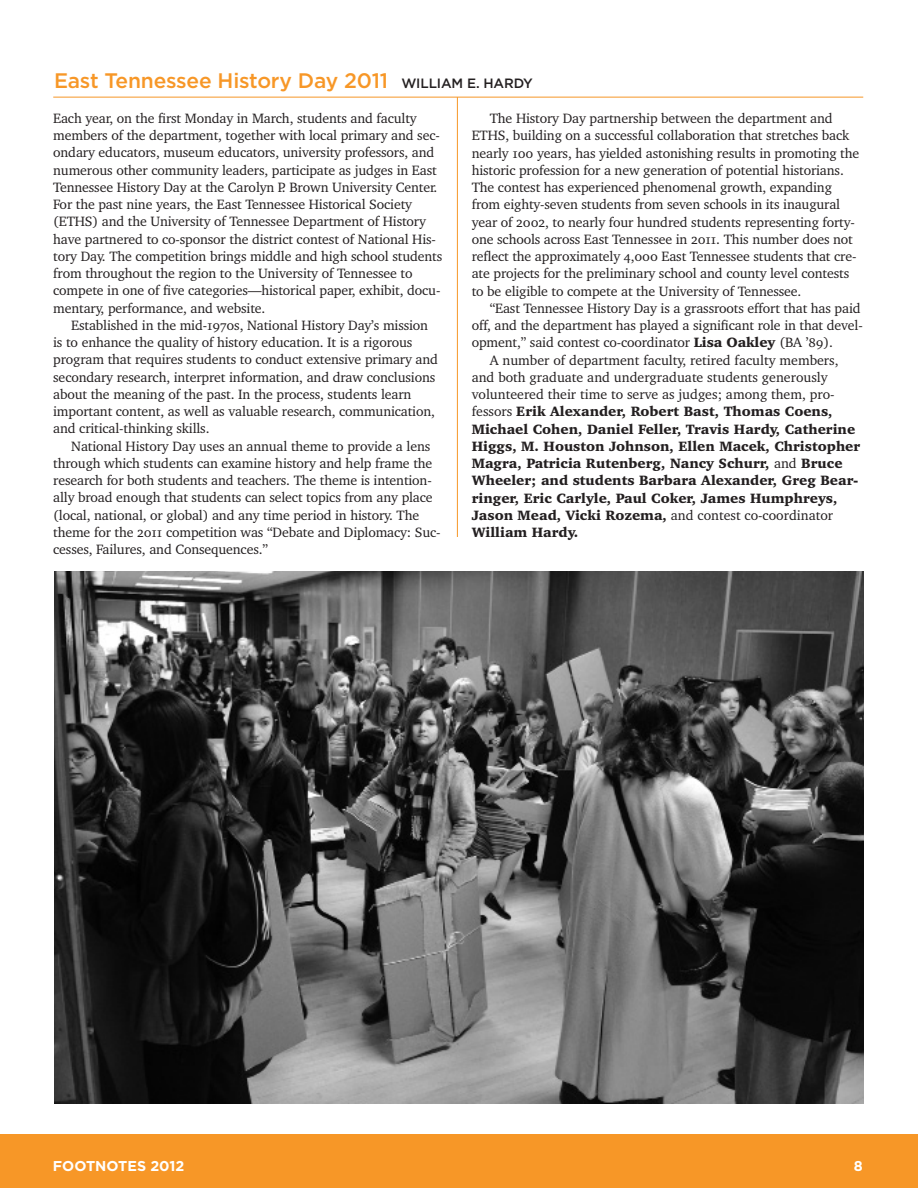
<style>
.page{position:relative;width:918px;height:1188px;background:#fff}
.page>*{position:absolute;margin:0;border:0;box-sizing:border-box;transform-origin:0 0}
.Heading_1{font:500 21px "Gotham";letter-spacing:-.01em;color:#f79727}
.t1{font:700 14.25px "Gotham";color:#fff}
.Body_indent{font:13.8px/17.2px "Charter OSFBT";letter-spacing:-.01em;color:#231f20}
.Body__no_indent{font:13.8px/17.2px "Charter OSFBT";letter-spacing:-.01em;color:#231f20}
.Body_indent-2{font:900 13.8px/17.2px "Charter OSFBT";color:#231f20}
.Heading_1-2{font:500 13.5px "Gotham";letter-spacing:-.01em;color:#231f20}
.s1{font-weight:900}
.s2{font-weight:400}
</style>
<div class="page">
<hr style="left:53px;top:97px;width:810px;height:1px;background:#f79727">
<hr style="left:457px;top:97px;width:1px;height:440px;background:#f79727">
<img style="left:54px;top:572px;width:810px;height:532px">
<div style="left:0;top:1134px;width:918px;height:54px;background:#f79727"></div>
<p class="Heading_1" style="left:54px;top:67px;width:336px">East Tennessee History Day 2011</p>
<p class="Heading_1-2" style="left:401px;top:74px;width:133px">WILLIAM E. HARDY</p>
<p class="Body__no_indent" style="left:53px;top:109px;width:391px">Each year, on the first Monday in March, students and faculty members of the department, together with local primary and sec&shy;ondary educators, museum educators, university professors, and numerous other community leaders, participate as judges in East Tennessee History Day at the Carolyn P. Brown University Center.<br>For the past nine years, the East Tennessee Historical Society (ETHS) and the University of Tennessee Department of History have partnered to co-sponsor the district contest of National His&shy;tory Day. The competition brings middle and high school students from throughout the region to the University of Tennessee to compete in one of five categories—historical paper, exhibit, docu&shy;mentary, performance, and website.</p>
<p class="Body_indent" style="left:53px;top:316px;width:386px;text-indent:18px">Established in the mid-1970s, National History Day’s mission is to enhance the quality of history education. It is a rigorous program that requires students to conduct extensive primary and secondary research, interpret information, and draw conclusions about the meaning of the past. In the process, students learn important content, as well as valuable research, communication, and critical-thinking skills.</p>
<p class="Body_indent" style="left:53px;top:437px;width:389px;text-indent:18px">National History Day uses an annual theme to provide a lens through which students can examine history and help frame the research for both students and teachers. The theme is intention&shy;ally broad enough that students can select topics from any place (local, national, or global) and any time period in history. The theme for the 2011 competition was “Debate and Diplomacy: Suc&shy;cesses, Failures, and Consequences.”</p>
<p class="Body_indent" style="left:472px;top:109px;width:389px;text-indent:18px">The History Day partnership between the department and ETHS, building on a successful collaboration that stretches back nearly 100 years, has yielded astonishing results in promoting the historic profession for a new generation of potential historians.<br>The contest has experienced phenomenal growth, expanding from eighty-seven students from seven schools in its inaugural year of 2002, to nearly four hundred students representing forty&shy;one schools across East Tennessee in 2011. This number does not reflect the approximately 4,000 East Tennessee students that cre&shy;ate projects for the preliminary school and county level contests to be eligible to compete at the University of Tennessee.</p>
<p class="Body_indent" style="left:472px;top:299px;width:393px;text-indent:18px">“East Tennessee History Day is a grassroots effort that has paid off, and the department has played a significant role in that devel&shy;opment,” said contest co-coordinator <span class="s1">Lisa Oakley</span> (BA ’89).</p>
<p class="Body_indent-2" style="left:472px;top:351px;width:390px;text-indent:18px"><span class="s2">A number of department faculty, retired faculty members, and both graduate and undergraduate students generously volunteered their time to serve as judges; among them, pro&shy;fessors</span> Erik Alexander, Robert Bast, Thomas Coens, Michael Cohen, Daniel Feller, Travis Hardy, Catherine Higgs, M. Houston Johnson, Ellen Macek, Christopher Magra, Patricia Rutenberg, Nancy Schurr, <span class="s2">and</span> Bruce Wheeler; and students Barbara Alexander, Greg Bear&shy;ringer, Eric Carlyle, Paul Coker, James Humphreys, Jason Mead, Vicki Rozema, <span class="s2">and contest co-coordinator </span>William Hardy.</p>
<p class="t1" style="left:53px;top:1156px;width:133px">FOOTNOTES 2012</p>
<p class="t1" style="left:854px;top:1156px;width:10px">8</p>
</div>
